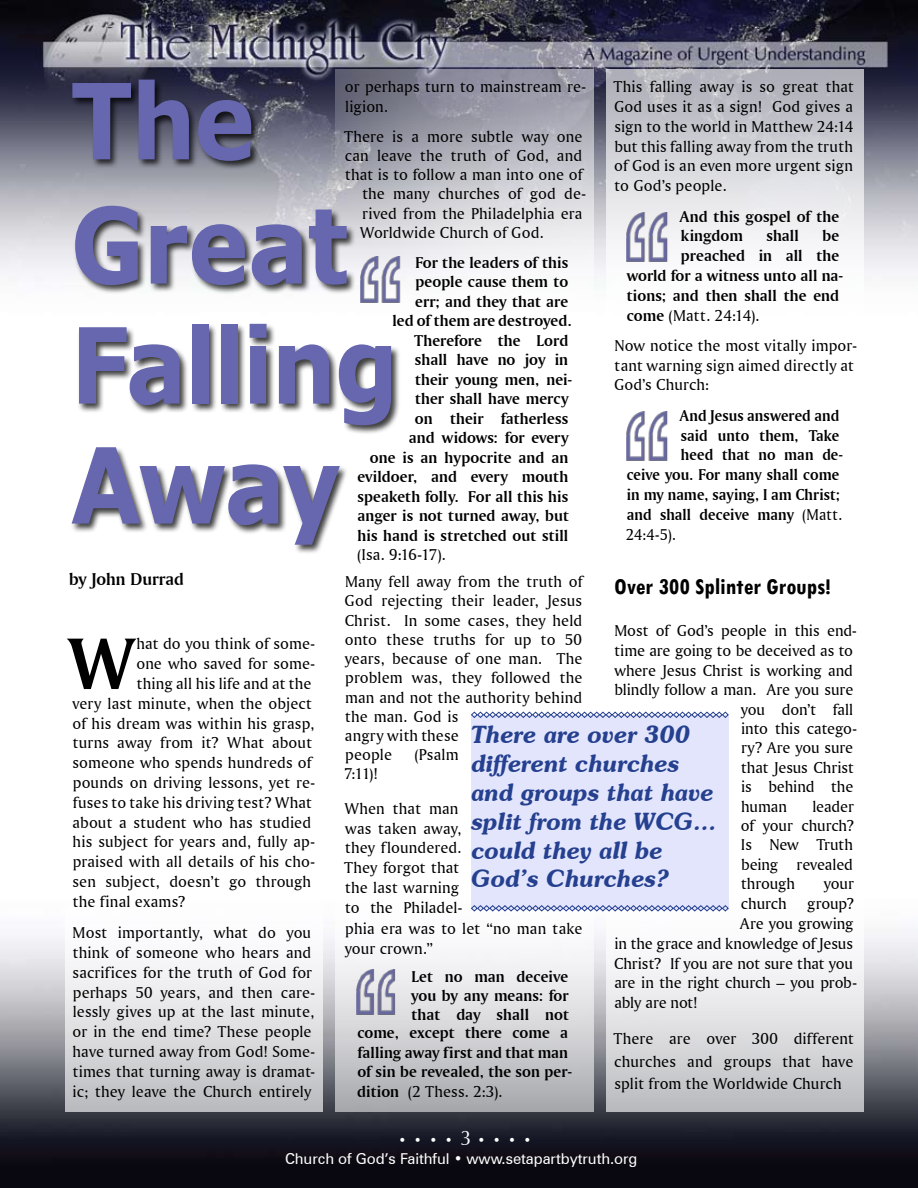
<style>
.page{position:relative;width:918px;height:1188px;background:#fff}
.page>*{position:absolute;margin:0;border:0;box-sizing:border-box;transform-origin:0 0}
.t1{font:700 105px/121.4px "Verdana";letter-spacing:-.025em;color:#6667af;scale:.87 1}
.t2{font:76.95px "Amerigo BT Bold A";color:#000}
.t3{font:italic 600 24px/28.8px "Souvenir IT Cby BT";color:#25408f}
.t4{font:700 condensed 24px "Tw Cen";color:#000}
.t5{font:18px "Amerigo BT Bold A";color:#000}
.t6{font:16.5px/19.8px "Amerigo BT Roman A";letter-spacing:.01em;color:#000}
.t7{font:16.5px/19.5px "Amerigo BT Bold A";letter-spacing:.005em;color:#000;text-align:right}
.t8{font:16.5px/19.8px "Amerigo BT Bold A";letter-spacing:.005em;color:#000;text-align:right;scale:.96 1}
.t9{font:16.5px "Amerigo BT Roman A";letter-spacing:-.01em;color:#000}
.t10{font:16.5px "Amerigo BT Roman A";letter-spacing:.01em;color:#000;scale:.96 1}
.t11{font:15px "Zurich BT";letter-spacing:-.005em;color:#fff}
.t12{font:13.5px "Zapf Humanist 601 BT";color:#fff}
.s1{font-family:"Amerigo BT Bold A"}
.s2{font-family:"Amerigo BT Roman A"}
.s3{font-size:21px}
</style>
<div class="page">
<img style="left:0;top:927px;width:918px;height:261px">
<img style="left:0;top:0;width:918px;height:282px">
<svg style="left:607px;top:69px;width:257px;height:1043px"></svg>
<img style="left:626px;top:213px;width:53px;height:48px">
<img style="left:626px;top:412px;width:53px;height:48px">
<svg style="left:65px;top:927px;width:257px;height:185px"></svg>
<img style="left:336px;top:69px;width:258px;height:1043px">
<img style="left:401px;top:256px;width:9px;height:47px">
<img style="left:357px;top:969px;width:48px;height:45px">
<div style="left:471px;top:715px;width:258px;height:195px;background:#e3e5fc"></div>
<svg style="left:471px;top:711px;width:258px;height:7px"></svg>
<svg style="left:471px;top:905px;width:258px;height:7px"></svg>
<div style="left:70px;top:78px;width:331px;height:476px;background:#000;opacity:.75"></div>
<h1 class="t1" style="left:71px;top:61px;width:379px">The<br>Great<br>Falling<br>Away</h1>
<p class="t6" style="left:345px;top:77px;width:243px">or perhaps turn to mainstream re&shy;ligion.</p>
<p class="t6" style="left:344px;top:126px;width:240px">There is a more subtle way one</p>
<p class="t6" style="left:345px;top:145px;width:239px">can leave the truth of God, and</p>
<p class="t6" style="left:345px;top:164px;width:239px">that is to follow a man into one of</p>
<p class="t6" style="left:362px;top:184px;width:225px">the many churches of god de-</p>
<p class="t6" style="left:362px;top:203px;width:221px">rived from the Philadelphia era</p>
<p class="t6" style="left:360px;top:222px;width:185px">Worldwide Church of God.</p>
<p class="t7" style="left:357px;top:252px;width:216px">For the leaders of this<br>people cause them to<br>err; and they that are<br>led of them are destroyed.<br>Therefore the Lord<br>shall have no joy in<br>their young men, nei-<br>ther shall have mercy<br>on their fatherless<br>and widows: for every<br>one is an hypocrite and an evildoer, and every mouth speaketh folly. For all this his anger is not turned away, but his hand is stretched out still</p>
<p class="t6" style="left:345px;top:541px;width:239px;line-height:27px;text-indent:12px">(Isa. 9:16-17).<br>Many fell away from the truth of</p>
<p class="t6" style="left:345px;top:591px;width:239px;line-height:19.2px">God rejecting their leader, Jesus<br>Christ. In some cases, they held onto these truths for up to 50 years, because of one man. The problem was, they followed the man and not the authority behind the man. God is<br>angry with these<br>people</p>
<p class="t6" style="left:614px;top:77px;width:242px;text-align:justify">This falling away is so great that God uses it as a sign! God gives a sign to the world in Matthew 24:14 but this falling away from the truth of God is an even more urgent sign to God’s people.</p>
<p class="t7" style="left:680px;top:206px;width:161px;text-align:left">And this gospel of the kingdom</p>
<p class="t7" style="left:627px;top:226px;width:218px">be<br>preached in all the<br>world for a witness unto all na&shy;tions; and then shall the end</p>
<p class="t6" style="left:614px;top:300px;width:244px;line-height:30.3px;text-indent:12px"><span class="s1">come</span> (Matt. 24:14).<br>Now notice the most vitally impor-</p>
<p class="t6" style="left:614px;top:355px;width:241px">tant warning sign aimed directly at<br>God’s Church:</p>
<p class="t8" style="left:627px;top:405px;width:227px">And Jesus answered and<br>said unto them, Take<br>heed that no man de-<br>ceive you. For many shall come in my name, saying, I am Christ; and shall deceive many <span class="s2">(Matt.</span></p>
<p class="t10" style="left:626px;top:524px;width:54px">24:4-5).</p>
<h3 class="t4" style="left:614px;top:572px;width:218px">Over 300 Splinter Groups!</h3>
<p class="t9" style="left:614px;top:621px;width:244px">Most of God’s people in this end-</p>
<p class="t6" style="left:615px;top:640px;width:240px">time are going to be deceived as to</p>
<p class="t6" style="left:614px;top:660px;width:240px">where Jesus Christ is working and</p>
<p class="t6" style="left:614px;top:680px;width:240px">blindly follow a man. Are you sure</p>
<p class="t9" style="left:741px;top:699px;width:114px">you don’t fall</p>
<p class="t6" style="left:741px;top:718px;width:117px">into this catego-</p>
<p class="t6" style="left:741px;top:738px;width:114px">ry? Are you sure</p>
<p class="t6" style="left:741px;top:757px;width:114px">that Jesus Christ</p>
<p class="t9" style="left:741px;top:777px;width:114px">is behind the</p>
<p class="t6" style="left:741px;top:796px;width:47px">human</p>
<p class="t7" style="left:766px;top:226px;width:34px">shall</p>
<p class="t5" style="left:69px;top:568px;width:116px">by John Durrad</p>
<h2 class="t2" style="left:68px;top:616px;width:69px">W</h2>
<p class="t6" style="left:137px;top:634px;width:180px">hat do you think of some-</p>
<p class="t6" style="left:136px;top:654px;width:180px">one who saved for some-</p>
<p class="t6" style="left:137px;top:673px;width:176px">thing all his life and at the</p>
<p class="t6" style="left:72px;top:693px;width:241px">very last minute, when the object</p>
<p class="t6" style="left:73px;top:713px;width:243px">of his dream was within his grasp,</p>
<p class="t6" style="left:73px;top:733px;width:241px">turns away from it? What about</p>
<p class="t6" style="left:73px;top:753px;width:240px">someone who spends hundreds of</p>
<p class="t6" style="left:73px;top:772px;width:244px">pounds on driving lessons, yet re-</p>
<p class="t6" style="left:73px;top:792px;width:241px">fuses to take his driving test? What</p>
<p class="t6" style="left:73px;top:812px;width:240px">about a student who has studied</p>
<p class="t6" style="left:73px;top:832px;width:244px">his subject for years and, fully ap-</p>
<p class="t6" style="left:73px;top:852px;width:244px">praised with all details of his cho-</p>
<p class="t6" style="left:73px;top:871px;width:240px">sen subject, doesn’t go through</p>
<p class="t6" style="left:73px;top:891px;width:114px">the final exams?</p>
<p class="t6" style="left:72px;top:923px;width:244px">Most importantly, what do you think of someone who hears and sacrifices for the truth of God for perhaps 50 years, and then care&shy;lessly gives up at the last minute, or in the end time? These people have turned away from God! Some&shy;times that turning away is dramat&shy;ic; they leave the Church entirely</p>
<h3 class="t3" style="left:471px;top:720px;width:246px">There are over 300 different churches and groups that have split from the WCG... could they all be<br>God’s Churches?</h3>
<p class="t6" style="left:414px;top:744px;width:46px">(Psalm</p>
<p class="t6" style="left:344px;top:756px;width:116px;line-height:34.5px">7:11)!<br>When that man</p>
<p class="t6" style="left:344px;top:818px;width:240px">was taken away,<br>they floundered.<br>They forgot that<br>the last warning<br>to the Philadel-<br>phia era was to let “no man take your crown.”</p>
<p class="t7" style="left:357px;top:967px;width:216px;line-height:18.9px">Let no man deceive<br>you by any means: for<br>that day shall not<br>come, except there come a falling away first and that man of sin be revealed, the son per-</p>
<p class="t6" style="left:357px;top:1081px;width:147px"><span class="s1">dition</span> (2 Thess. 2:3).</p>
<p class="t6" style="left:741px;top:796px;width:114px;text-align:justify;text-indent:72px">leader of your church?<br>Is New Truth being revealed through</p>
<p class="t6" style="left:824px;top:874px;width:31px">your</p>
<p class="t6" style="left:741px;top:893px;width:114px">church group?</p>
<p class="t6" style="left:740px;top:913px;width:115px">Are you growing</p>
<p class="t9" style="left:614px;top:933px;width:240px">in the grace and knowledge of Jesus</p>
<p class="t6" style="left:614px;top:953px;width:240px">Christ? If you are not sure that you</p>
<p class="t6" style="left:614px;top:973px;width:244px">are in the right church – you prob-</p>
<p class="t9" style="left:614px;top:993px;width:85px">ably are not!</p>
<p class="t6" style="left:614px;top:1027px;width:242px;line-height:22.5px;text-align:justify">There are over 300 different churches and groups that have split from the Worldwide Church</p>
<p class="t12" style="left:399px;top:1132px;width:134px">• • • • <span class="s3">3</span> • • • •</p>
<p class="t11" style="left:285px;top:1149px;width:354px">Church of God’s Faithful • www.setapartbytruth.org</p>
</div>
